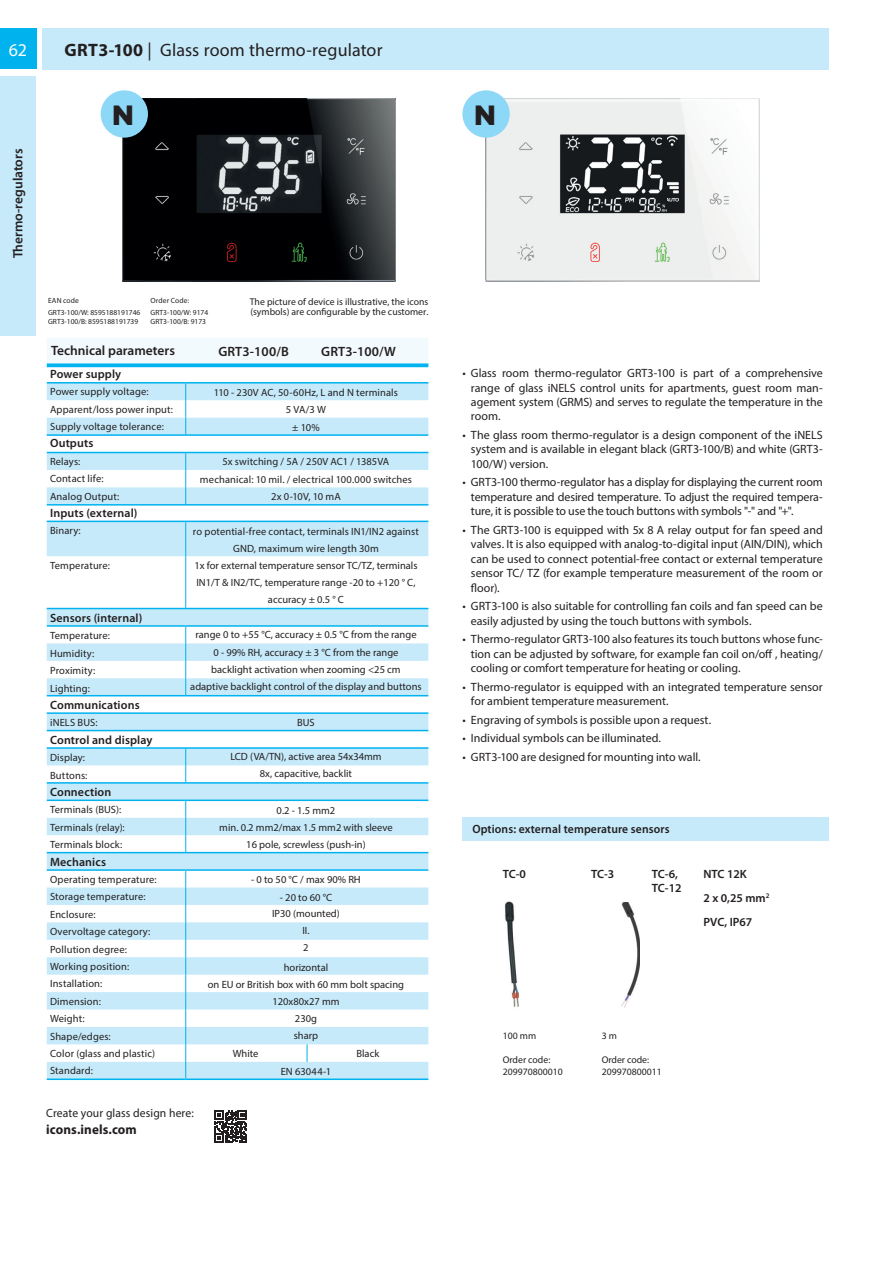
<style>
.page{position:relative;width:893px;height:1263px;background:#fff}
.page>*{position:absolute;margin:0;border:0;box-sizing:border-box;transform-origin:0 0}
.t1{font:900 27.75px "Gotham";color:#231f20}
.t2{font:18px "Myriad Pro";letter-spacing:.005em;color:#231f20}
.t3{font:18px "Myriad Pro";color:#fff}
.t4{font:600 13.5px "Myriad Pro";color:#231f20}
.t5{font:700 13.5px "Myriad Pro";letter-spacing:.01em;color:#231f20}
.t6{font:12px/14.4px "Myriad Pro";color:#231f20;text-align:justify}
.t7{font:600 12px/24px "Myriad Pro";letter-spacing:.01em;color:#231f20}
.t8{font:10.5px/17.4px "Myriad Pro";letter-spacing:.005em;color:#231f20;text-align:center}
.t9{font:9.75px/11.7px "Myriad Pro";color:#231f20}
.t10{font:7.5px/9px "Myriad Pro";color:#231f20}
.t11{font:7.5px "Myriad Pro";letter-spacing:.02em;color:#231f20}
.s1{font-weight:700}
</style>
<div class="page">
<div style="left:43px;top:28px;width:786px;height:41px;background:#c6eafa"></div>
<div style="left:0;top:28px;width:36px;height:41px;background:#00b3ef"></div>
<div style="left:47px;top:338px;width:381px;height:25px;background:#f3fafe"></div>
<svg style="left:47px;top:383px;width:381px;height:695px"></svg>
<hr style="left:47px;top:382px;width:139px;height:1px;background:#00b3ef">
<svg style="left:185px;top:383px;width:1px;height:51px"></svg>
<hr style="left:186px;top:382px;width:242px;height:1px;background:#00b3ef">
<svg style="left:185px;top:453px;width:1px;height:51px"></svg>
<hr style="left:185px;top:522px;width:1px;height:34px;background:#00b3ef">
<hr style="left:185px;top:556px;width:1px;height:52px;background:#00b3ef">
<hr style="left:47px;top:608px;width:381px;height:1px;background:#00b3ef">
<hr style="left:47px;top:625px;width:139px;height:2px;background:#00b3ef">
<hr style="left:186px;top:625px;width:242px;height:2px;background:#00b3ef">
<svg style="left:185px;top:627px;width:1px;height:68px"></svg>
<hr style="left:47px;top:695px;width:381px;height:1px;background:#00b3ef">
<hr style="left:47px;top:712px;width:381px;height:2px;background:#00b3ef">
<hr style="left:47px;top:730px;width:381px;height:1px;background:#00b3ef">
<svg style="left:185px;top:749px;width:1px;height:33px"></svg>
<svg style="left:185px;top:801px;width:1px;height:51px"></svg>
<hr style="left:47px;top:852px;width:381px;height:1px;background:#00b3ef">
<hr style="left:47px;top:869px;width:139px;height:2px;background:#00b3ef">
<hr style="left:186px;top:869px;width:242px;height:2px;background:#00b3ef">
<hr style="left:47px;top:1078px;width:139px;height:2px;background:#00b3ef">
<svg style="left:185px;top:871px;width:1px;height:207px"></svg>
<hr style="left:186px;top:1078px;width:242px;height:2px;background:#00b3ef">
<svg style="left:47px;top:363px;width:381px;height:4px;background:#1cbbf0"></svg>
<hr style="left:47px;top:747px;width:381px;height:2px;background:#00b3ef">
<hr style="left:47px;top:504px;width:381px;height:2px;background:#00b3ef">
<hr style="left:47px;top:521px;width:381px;height:1px;background:#00b3ef">
<hr style="left:47px;top:434px;width:381px;height:2px;background:#00b3ef">
<hr style="left:47px;top:452px;width:381px;height:1px;background:#00b3ef">
<hr style="left:47px;top:782px;width:381px;height:2px;background:#00b3ef">
<hr style="left:47px;top:799px;width:381px;height:2px;background:#00b3ef">
<svg style="left:307px;top:1044px;width:1px;height:18px"></svg>
<div style="left:462px;top:818px;width:367px;height:23px;background:#c6eafa"></div>
<div style="left:0;top:76px;width:36px;height:259px;background:#c6eafa"></div>
<img style="left:122px;top:98px;width:274px;height:183px">
<img style="left:486px;top:98px;width:273px;height:183px">
<div style="left:101px;top:90px;width:47px;height:48px;background:#8dd7f7;border-radius:50%"></div>
<div style="left:462px;top:90px;width:48px;height:48px;background:#8dd7f7;border-radius:50%"></div>
<img style="left:504px;top:901px;width:15px;height:106px">
<img style="left:621px;top:902px;width:18px;height:106px">
<svg style="left:215px;top:1110px;width:32px;height:33px"></svg>
<p class="t3" style="left:9px;top:43px;width:20px">62</p>
<p class="t4" style="left:13px;top:258px;width:111px;rotate:-90deg">Thermo-regulators</p>
<p class="t2" style="left:65px;top:43px;width:319px"><span class="s1">GRT3-100</span> | Glass room thermo-regulator</p>
<p class="t1" style="left:112px;top:103px;width:23px">N</p>
<p class="t1" style="left:474px;top:103px;width:23px">N</p>
<p class="t10" style="left:48px;top:297px;width:32px">EAN code</p>
<p class="t11" style="left:151px;top:298px;width:40px">Order Code:</p>
<p class="t10" style="left:48px;top:309px;width:94px">GRT3-100/W: 8595188191746<br>GRT3-100/B: 8595188191739</p>
<p class="t10" style="left:151px;top:309px;width:59px">GRT3-100/W: 9174<br>GRT3-100/B: 9173</p>
<p class="t9" style="left:250px;top:297px;width:180px;line-height:10.5px">The picture of device is illustrative, the icons (symbols) are configurable by the customer.</p>
<p class="t4" style="left:51px;top:345px;width:125px">Technical parameters</p>
<p class="t4" style="left:218px;top:346px;width:72px">GRT3-100/B</p>
<p class="t4" style="left:321px;top:346px;width:76px">GRT3-100/W</p>
<p class="t7" style="left:50px;top:363px;width:73px">Power supply</p>
<p class="t8" style="left:50px;top:384px;width:124px;text-align:left">Power supply voltage:<br>Apparent/loss power input:<br>Supply voltage tolerance:</p>
<p class="t7" style="left:50px;top:433px;width:45px">Outputs</p>
<p class="t8" style="left:50px;top:454px;width:71px;text-align:left">Relays:<br>Contact life:<br>Analog Output:</p>
<p class="t7" style="left:50px;top:502px;width:89px">Inputs (external)</p>
<p class="t8" style="left:50px;top:523px;width:32px">Binary:</p>
<p class="t8" style="left:50px;top:558px;width:61px">Temperature:</p>
<p class="t7" style="left:50px;top:607px;width:94px">Sensors (internal)</p>
<p class="t8" style="left:50px;top:628px;width:61px;text-align:left">Temperature:<br>Humidity:<br>Proximity:<br>Lighting:</p>
<p class="t7" style="left:50px;top:694px;width:91px">Communications</p>
<p class="t8" style="left:50px;top:715px;width:49px">iNELS BUS:</p>
<p class="t7" style="left:50px;top:729px;width:104px">Control and display</p>
<p class="t8" style="left:50px;top:750px;width:39px;text-align:left">Display:<br>Buttons:</p>
<p class="t7" style="left:50px;top:781px;width:63px">Connection</p>
<p class="t8" style="left:50px;top:802px;width:76px;text-align:left">Terminals (BUS):<br>Terminals (relay):<br>Terminals block:</p>
<p class="t7" style="left:50px;top:851px;width:57px">Mechanics</p>
<p class="t8" style="left:50px;top:872px;width:108px;text-align:left">Operating temperature:<br>Storage temperature:<br>Enclosure:<br>Overvoltage category:<br>Pollution degree:<br>Working position:<br>Installation:<br>Dimension:<br>Weight:<br>Shape/edges:<br>Color (glass and plastic)<br>Standard:</p>
<p class="t8" style="left:214px;top:385px;width:186px">110 - 230V AC, 50-60Hz, L and N terminals<br>5 VA/3 W<br>± 10%</p>
<p class="t8" style="left:200px;top:454px;width:214px">5x switching / 5A / 250V AC1 / 1385VA mechanical: 10 mil. / electrical 100.000 switches<br>2x 0-10V, 10 mA</p>
<p class="t8" style="left:193px;top:524px;width:228px">ro potential-free contact, terminals IN1/IN2 against GND, maximum wire length 30m<br>1x for external temperature sensor TC/TZ, terminals IN1/T &amp; IN2/TC, temperature range -20 to +120 ° C, accuracy ± 0.5 ° C</p>
<p class="t8" style="left:195px;top:627px;width:223px;line-height:18px">range 0 to +55 °C, accuracy ± 0.5 °C from the range<br>0 - 99% RH, accuracy ± 3 °C from the range</p>
<p class="t8" style="left:190px;top:662px;width:233px;line-height:17px">backlight activation when zooming &lt;25 cm<br>adaptive backlight control of the display and buttons</p>
<p class="t8" style="left:297px;top:715px;width:19px">BUS</p>
<p class="t8" style="left:230px;top:749px;width:153px;line-height:17px">LCD (VA/TN), active area 54x34mm<br>8x, capacitive, backlit</p>
<p class="t8" style="left:219px;top:803px;width:175px;line-height:17px">0.2 - 1.5 mm2<br>min. 0.2 mm2/max 1.5 mm2 with sleeve<br>16 pole, screwless (push-in)</p>
<p class="t8" style="left:251px;top:871px;width:111px">- 0 to 50 °C / max 90% RH</p>
<p class="t8" style="left:272px;top:889px;width:69px;line-height:17px">- 20 to 60 °C<br>IP30 (mounted)<br>II.<br>2</p>
<p class="t8" style="left:208px;top:960px;width:198px;line-height:17px">horizontal<br>on EU or British box with 60 mm bolt spacing<br>120x80x27 mm<br>230g<br>sharp</p>
<p class="t8" style="left:233px;top:1045px;width:27px">White</p>
<p class="t8" style="left:356px;top:1045px;width:24px">Black</p>
<p class="t8" style="left:281px;top:1063px;width:52px">EN 63044-1</p>
<p class="t6" style="left:46px;top:1107px;width:149px">Create your glass design here:</p>
<p class="t5" style="left:46px;top:1124px;width:92px">icons.inels.com</p>
<p class="t6" style="left:471px;top:367px;width:353px;text-indent:-9px">• Glass room thermo-regulator GRT3-100 is part of a comprehensive range of glass iNELS control units for apartments, guest room man&shy;agement system (GRMS) and serves to regulate the temperature in the room.</p>
<p class="t6" style="left:471px;top:429px;width:353px;text-indent:-9px">• The glass room thermo-regulator is a design component of the iNELS system and is available in elegant black (GRT3-100/B) and white (GRT3- 100/W) version.</p>
<p class="t6" style="left:471px;top:476px;width:353px;text-indent:-9px">• GRT3-100 thermo-regulator has a display for displaying the current room temperature and desired temperature. To adjust the required tempera&shy;ture, it is possible to use the touch buttons with symbols "-" and "+".</p>
<p class="t6" style="left:471px;top:524px;width:353px;text-indent:-9px">• The GRT3-100 is equipped with 5x 8 A relay output for fan speed and valves. It is also equipped with analog-to-digital input (AIN/DIN), which can be used to connect potential-free contact or external temperature sensor TC/ TZ (for example temperature measurement of the room or floor).</p>
<p class="t6" style="left:471px;top:600px;width:353px;text-indent:-9px">• GRT3-100 is also suitable for controlling fan coils and fan speed can be easily adjusted by using the touch buttons with symbols.</p>
<p class="t6" style="left:471px;top:633px;width:353px;text-indent:-9px">• Thermo-regulator GRT3-100 also features its touch buttons whose func&shy;tion can be adjusted by software, for example fan coil on/off , heating/ cooling or comfort temperature for heating or cooling.</p>
<p class="t6" style="left:471px;top:681px;width:353px;text-indent:-9px">• Thermo-regulator is equipped with an integrated temperature sensor for ambient temperature measurement.</p>
<p class="t6" style="left:462px;top:714px;width:250px">• Engraving of symbols is possible upon a request.</p>
<p class="t6" style="left:462px;top:732px;width:200px">• Individual symbols can be illuminated.</p>
<p class="t6" style="left:462px;top:751px;width:240px">• GRT3-100 are designed for mounting into wall.</p>
<p class="t7" style="left:472px;top:818px;width:199px">Options: external temperature sensors</p>
<p class="t7" style="left:503px;top:863px;width:25px">TC-0</p>
<p class="t7" style="left:591px;top:863px;width:25px">TC-3</p>
<p class="t7" style="left:652px;top:867px;width:31px;line-height:14.4px">TC-6,<br>TC-12</p>
<p class="t7" style="left:703px;top:863px;width:68px">NTC 12K<br>2 x 0,25 mm<sup>2<br></sup>PVC, IP67</p>
<p class="t9" style="left:503px;top:1030px;width:35px">100 mm</p>
<p class="t9" style="left:602px;top:1030px;width:17px">3 m</p>
<p class="t9" style="left:503px;top:1055px;width:62px">Order code:<br>209970800010</p>
<p class="t9" style="left:602px;top:1055px;width:62px">Order code:<br>209970800011</p>
</div>
